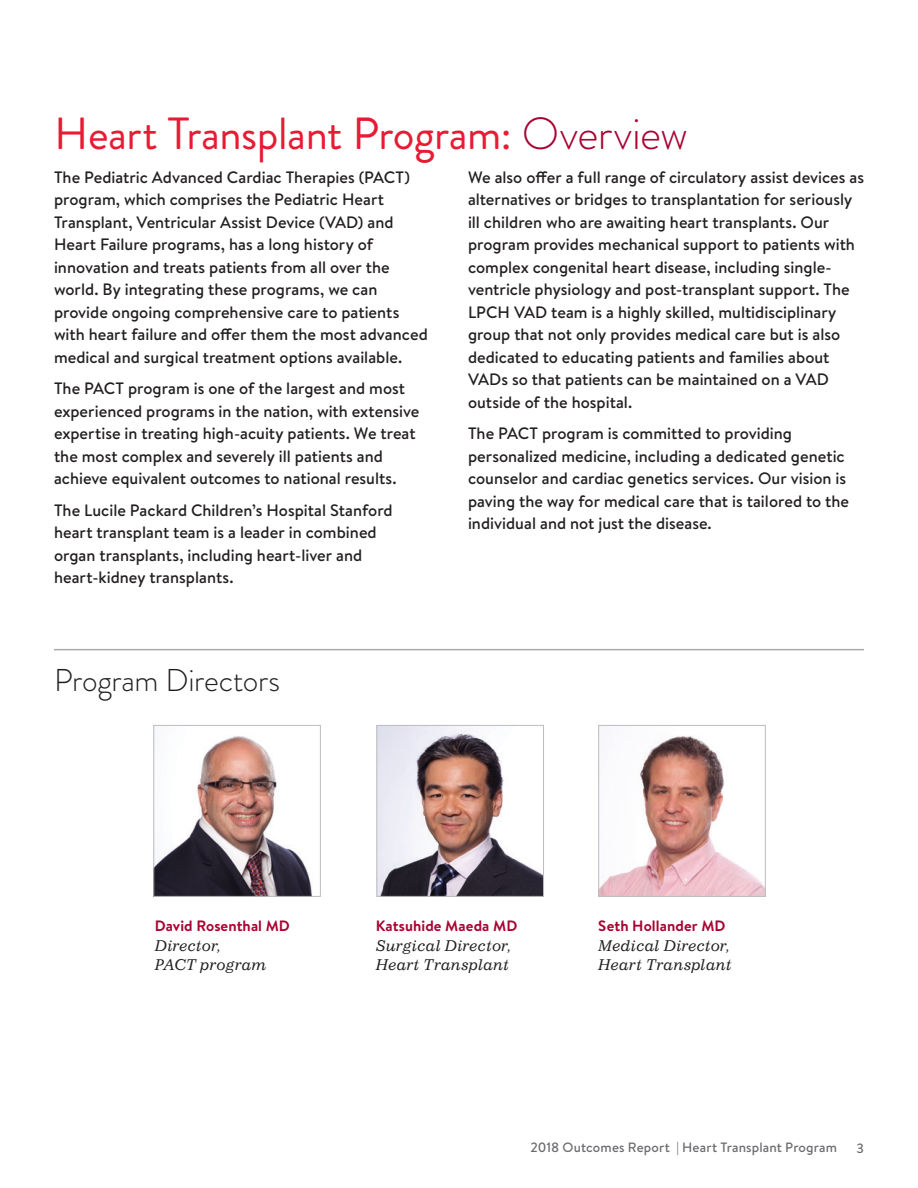
<style>
.page{position:relative;width:918px;height:1188px;background:#fff}
.page>*{position:absolute;margin:0;border:0;box-sizing:border-box;transform-origin:0 0}
.t1{font:45px "Brandon Grotesque";letter-spacing:-.01em;color:#e71c34}
.t2{font:300 31.5px "Brandon Grotesque";letter-spacing:-.01em;color:#231f20}
.t3{font:500 16.5px/22.5px "Brandon Text";color:#231f20}
.t4{font:italic 15px/19.5px "Impressum LT";letter-spacing:.005em;color:#231f20}
.t5{font:700 15px "Brandon Text";letter-spacing:.005em;color:#a90332}
.t6{font:500 13.5px "Brandon Text";letter-spacing:.01em;color:#6c6d70}
.s1{font-weight:300;color:#a90332}
</style>
<div class="page">
<img style="left:600px;top:736px;width:164px;height:159px">
<div style="left:598px;top:725px;width:168px;height:172px;border:1px solid #bcbdc0"></div>
<img style="left:155px;top:736px;width:157px;height:159px">
<div style="left:153px;top:725px;width:168px;height:172px;border:1px solid #bcbdc0"></div>
<hr style="left:54px;top:649px;width:810px;height:1px;background:#a8a9ad">
<img style="left:378px;top:727px;width:164px;height:168px">
<div style="left:376px;top:725px;width:168px;height:172px;border:1px solid #bcbdc0"></div>
<h1 class="t1" style="left:54px;top:102px;width:635px">Heart Transplant Program: <span class="s1">Overview</span></h1>
<p class="t3" style="left:54px;top:165px;width:375px">The Pediatric Advanced Cardiac Therapies (PACT) program, which comprises the Pediatric Heart Transplant, Ventricular Assist Device (VAD) and Heart Failure programs, has a long history of innovation and treats patients from all over the world. By integrating these programs, we can provide ongoing comprehensive care to patients with heart failure and offer them the most advanced medical and surgical treatment options available.</p>
<p class="t3" style="left:54px;top:377px;width:367px">The PACT program is one of the largest and most experienced programs in the nation, with extensive expertise in treating high-acuity patients. We treat the most complex and severely ill patients and achieve equivalent outcomes to national results.</p>
<p class="t3" style="left:54px;top:498px;width:340px">The Lucile Packard Children’s Hospital Stanford heart transplant team is a leader in combined organ transplants, including heart-liver and heart-kidney transplants.</p>
<h2 class="t2" style="left:54px;top:659px;width:228px">Program Directors</h2>
<p class="t3" style="left:468px;top:165px;width:398px">We also offer a full range of circulatory assist devices as alternatives or bridges to transplantation for seriously ill children who are awaiting heart transplants. Our program provides mechanical support to patients with complex congenital heart disease, including single&shy;ventricle physiology and post-transplant support. The LPCH VAD team is a highly skilled, multidisciplinary group that not only provides medical care but is also dedicated to educating patients and families about VADs so that patients can be maintained on a VAD outside of the hospital.</p>
<p class="t3" style="left:468px;top:422px;width:383px">The PACT program is committed to providing personalized medicine, including a dedicated genetic counselor and cardiac genetics services. Our vision is paving the way for medical care that is tailored to the individual and not just the disease.</p>
<p class="t5" style="left:155px;top:916px;width:137px">David Rosenthal MD</p>
<p class="t4" style="left:155px;top:936px;width:113px">Director,<br>PACT program</p>
<p class="t5" style="left:376px;top:916px;width:143px">Katsuhide Maeda MD</p>
<p class="t4" style="left:376px;top:936px;width:137px">Surgical Director,<br>Heart Transplant</p>
<p class="t5" style="left:598px;top:916px;width:129px">Seth Hollander MD</p>
<p class="t4" style="left:598px;top:936px;width:135px">Medical Director,<br>Heart Transplant</p>
<p class="t6" style="left:530px;top:1138px;width:308px">2018 Outcomes Report | Heart Transplant Program</p>
<p class="t6" style="left:856px;top:1139px;width:9px">3</p>
</div>
